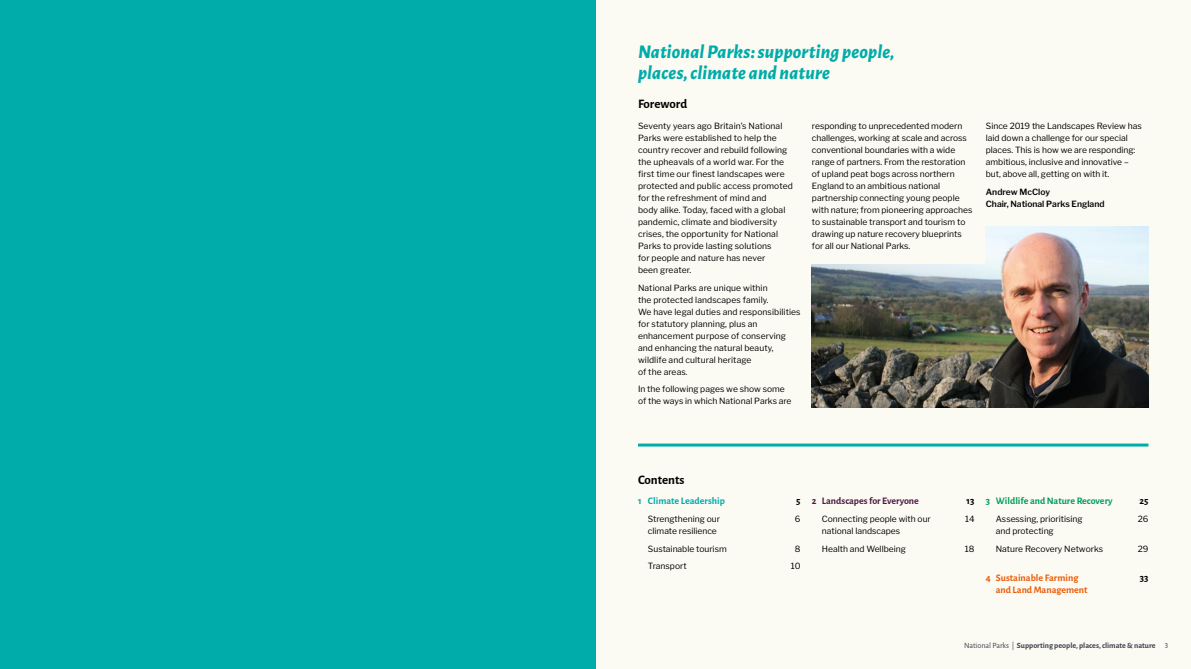
<style>
.page{position:relative;width:1191px;height:669px;background:#fff}
.page>*{position:absolute;margin:0;border:0;box-sizing:border-box;transform-origin:0 0}
.t1{font:italic 800 19px/21px "Alegreya Sans";letter-spacing:.01em;color:#00aca9}
.t2{font:700 13px "Alegreya Sans";letter-spacing:-.005em;color:#000}
.t3{font:700 10px "Alegreya Sans";color:#eb5d0b}
.t4{font:700 10px "Alegreya Sans";color:#009e59}
.t5{font:700 10px "Alegreya Sans";color:#4f1a46}
.t6{font:700 10px "Alegreya Sans";color:#00aca9}
.t7{font:700 10px "Alegreya Sans";color:#000}
.t8{font:8.5px/12px "Libre Franklin";color:#000}
.t9{font:600 8.5px/12px "Libre Franklin";color:#000}
.t10{font:700 8px "Alegreya Sans";color:#3c404f}
.s1{font-weight:400}
</style>
<div class="page">
<div style="left:595px;top:0;width:596px;height:669px;background:#fcfbf3"></div>
<img style="left:812px;top:227px;width:336px;height:180px">
<div style="left:0;top:0;width:595px;height:669px;background:#00aca9"></div>
<div style="left:800px;top:91px;width:185px;height:173px;background:#fcfbf3"></div>
<hr style="left:638px;top:444px;width:510px;height:3px;background:#00aca9">
<h1 class="t1" style="left:638px;top:40px;width:258px">National Parks: supporting people, places, climate and nature</h1>
<h2 class="t2" style="left:638px;top:95px;width:51px">Foreword</h2>
<p class="t8" style="left:638px;top:120px;width:156px">Seventy years ago Britain’s National Parks were established to help the country recover and rebuild following the upheavals of a world war. For the first time our finest landscapes were protected and public access promoted for the refreshment of mind and<br>body alike. Today, faced with a global pandemic, climate and biodiversity crises, the opportunity for National Parks to provide lasting solutions<br>for people and nature has never<br>been greater.</p>
<p class="t8" style="left:638px;top:282px;width:164px">National Parks are unique within<br>the protected landscapes family.<br>We have legal duties and responsibilities for statutory planning, plus an enhancement purpose of conserving and enhancing the natural beauty, wildlife and cultural heritage<br>of the areas.</p>
<p class="t8" style="left:638px;top:383px;width:155px">In the following pages we show some of the ways in which National Parks are</p>
<p class="t8" style="left:812px;top:120px;width:162px">responding to unprecedented modern challenges, working at scale and across conventional boundaries with a wide range of partners. From the restoration of upland peat bogs across northern England to an ambitious national partnership connecting young people with nature; from pioneering approaches to sustainable transport and tourism to drawing up nature recovery blueprints for all our National Parks.</p>
<p class="t8" style="left:986px;top:120px;width:157px">Since 2019 the Landscapes Review has laid down a challenge for our special places. This is how we are responding: ambitious, inclusive and innovative – but, above all, getting on with it.</p>
<p class="t9" style="left:986px;top:186px;width:120px">Andrew McCloy<br>Chair, National Parks England</p>
<h2 class="t2" style="left:638px;top:470px;width:48px">Contents</h2>
<p class="t6" style="left:638px;top:494px;width:88px">1 Climate Leadership</p>
<p class="t7" style="left:796px;top:494px;width:6px">5</p>
<p class="t8" style="left:648px;top:513px;width:74px">Strengthening our</p>
<p class="t8" style="left:795px;top:513px;width:7px">6</p>
<p class="t8" style="left:648px;top:522px;width:80px;line-height:17.7px">climate resilience<br>Sustainable tourism</p>
<p class="t8" style="left:795px;top:543px;width:7px">8</p>
<p class="t8" style="left:648px;top:560px;width:40px">Transport</p>
<p class="t8" style="left:791px;top:560px;width:11px">10</p>
<p class="t5" style="left:812px;top:494px;width:108px">2 Landscapes for Everyone</p>
<p class="t7" style="left:966px;top:494px;width:9px">13</p>
<p class="t8" style="left:822px;top:513px;width:110px">Connecting people with our</p>
<p class="t8" style="left:965px;top:513px;width:11px">14</p>
<p class="t8" style="left:822px;top:522px;width:85px;line-height:17.7px">national landscapes<br>Health and Wellbeing</p>
<p class="t8" style="left:965px;top:543px;width:11px">18</p>
<p class="t4" style="left:986px;top:494px;width:128px">3 Wildlife and Nature Recovery</p>
<p class="t7" style="left:1139px;top:494px;width:11px">25</p>
<p class="t8" style="left:995px;top:513px;width:88px">Assessing, prioritising</p>
<p class="t8" style="left:1137px;top:513px;width:12px">26</p>
<p class="t8" style="left:995px;top:522px;width:109px;line-height:17.7px">and protecting<br>Nature Recovery Networks</p>
<p class="t8" style="left:1137px;top:543px;width:12px">29</p>
<p class="t3" style="left:986px;top:570px;width:94px">4 Sustainable Farming</p>
<p class="t7" style="left:1139px;top:570px;width:10px">33</p>
<p class="t3" style="left:995px;top:582px;width:93px">and Land Management</p>
<p class="t10" style="left:964px;top:640px;width:206px"><span class="s1">National Parks |</span> Supporting people, places, climate &amp; nature <span class="s1">3</span></p>
</div>
